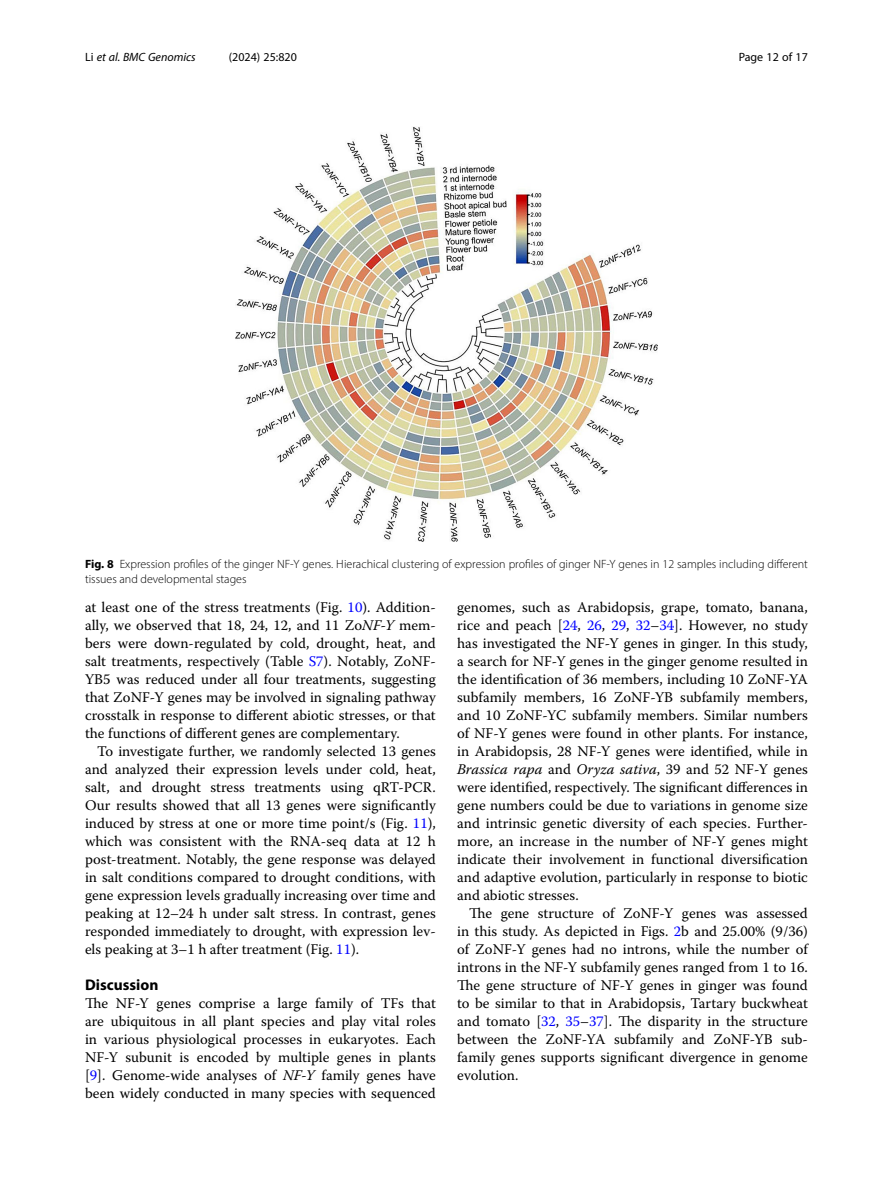
<style>
.page{position:relative;width:893px;height:1191px;background:#fff}
.page>*{position:absolute;margin:0;border:0;box-sizing:border-box;transform-origin:0 0}
.Head_1{font:700 15.45px "Myriad Pro";color:#000}
.Body_Text{font:14.7px/18px "Warnock Pro";color:#000;text-align:justify}
.Body_Text_Indent{font:14.7px/18px "Warnock Pro";color:#000;text-align:justify}
.Figure_Caption{font:300 12px/15px "Myriad Pro";color:#000}
.t1{font:12px "Myriad Pro";color:#000}
.t2{font:italic 12px "Myriad Pro";color:#000}
.s1{font-style:normal}
.s2{font-weight:700}
.s3{color:#00f}
.s4{font-style:italic}
</style>
<div class="page">
<img style="left:236px;top:127px;width:421px;height:414px">
<p class="t2" style="left:85px;top:50px;width:112px"><span class="s1">Li</span> et al. BMC Genomics</p>
<p class="t1" style="left:229px;top:50px;width:70px">(2024) 25:820</p>
<p class="t1" style="left:739px;top:50px;width:71px">Page 12 of 17</p>
<p class="Figure_Caption" style="left:85px;top:556px;width:724px"><span class="s2">Fig. 8</span> Expression profiles of the ginger NF-Y genes. Hierachical clustering of expression profiles of ginger NF-Y genes in 12 samples including different tissues and developmental stages</p>
<p class="Body_Text" style="left:85px;top:598px;width:352px">at least one of the stress treatments (Fig. <span class="s3">10</span>). Addition&shy;ally, we observed that 18, 24, 12, and 11 Zo<span class="s4">NF-Y</span> mem&shy;bers were down-regulated by cold, drought, heat, and salt treatments, respectively (Table <span class="s3">S7</span>). Notably, ZoNF-YB5 was reduced under all four treatments, suggesting that ZoNF-Y genes may be involved in signaling pathway crosstalk in response to different abiotic stresses, or that the functions of different genes are complementary.</p>
<p class="Body_Text_Indent" style="left:85px;top:742px;width:352px;text-indent:12px">To investigate further, we randomly selected 13 genes and analyzed their expression levels under cold, heat, salt, and drought stress treatments using qRT-PCR.<br>Our results showed that all 13 genes were significantly induced by stress at one or more time point/s (Fig. <span class="s3">11</span>), which was consistent with the RNA-seq data at 12 h post-treatment. Notably, the gene response was delayed in salt conditions compared to drought conditions, with gene expression levels gradually increasing over time and peaking at 12–24 h under salt stress. In contrast, genes responded immediately to drought, with expression lev&shy;els peaking at 3–1 h after treatment (Fig. <span class="s3">11</span>).</p>
<p class="Head_1" style="left:85px;top:975px;width:75px">Discussion</p>
<p class="Body_Text" style="left:85px;top:994px;width:352px">The NF-Y genes comprise a large family of TFs that are ubiquitous in all plant species and play vital roles in various physiological processes in eukaryotes. Each NF-Y subunit is encoded by multiple genes in plants [<span class="s3">9</span>]. Genome-wide analyses of <span class="s4">NF-Y</span> family genes have been widely conducted in many species with sequenced</p>
<p class="Body_Text" style="left:457px;top:598px;width:352px">genomes, such as Arabidopsis, grape, tomato, banana, rice and peach [<span class="s3">24</span>, <span class="s3">26</span>, <span class="s3">29</span>, <span class="s3">32</span>–<span class="s3">34</span>]. However, no study has investigated the NF-Y genes in ginger. In this study, a search for NF-Y genes in the ginger genome resulted in the identification of 36 members, including 10 ZoNF-YA subfamily members, 16 ZoNF-YB subfamily members, and 10 ZoNF-YC subfamily members. Similar numbers of NF-Y genes were found in other plants. For instance, in Arabidopsis, 28 NF-Y genes were identified, while in <span class="s4">Brassica rapa</span> and <span class="s4">Oryza sativa</span>, 39 and 52 NF-Y genes were identified, respectively. The significant differences in gene numbers could be due to variations in genome size and intrinsic genetic diversity of each species. Further&shy;more, an increase in the number of NF-Y genes might indicate their involvement in functional diversification and adaptive evolution, particularly in response to biotic and abiotic stresses.</p>
<p class="Body_Text_Indent" style="left:457px;top:904px;width:352px;text-indent:12px">The gene structure of ZoNF-Y genes was assessed in this study. As depicted in Figs. <span class="s3">2</span>b and 25.00% (9/36) of ZoNF-Y genes had no introns, while the number of introns in the NF-Y subfamily genes ranged from 1 to 16.<br>The gene structure of NF-Y genes in ginger was found to be similar to that in Arabidopsis, Tartary buckwheat and tomato [<span class="s3">32</span>, <span class="s3">35</span>–<span class="s3">37</span>]. The disparity in the structure between the ZoNF-YA subfamily and ZoNF-YB sub&shy;family genes supports significant divergence in genome evolution.</p>
</div>
